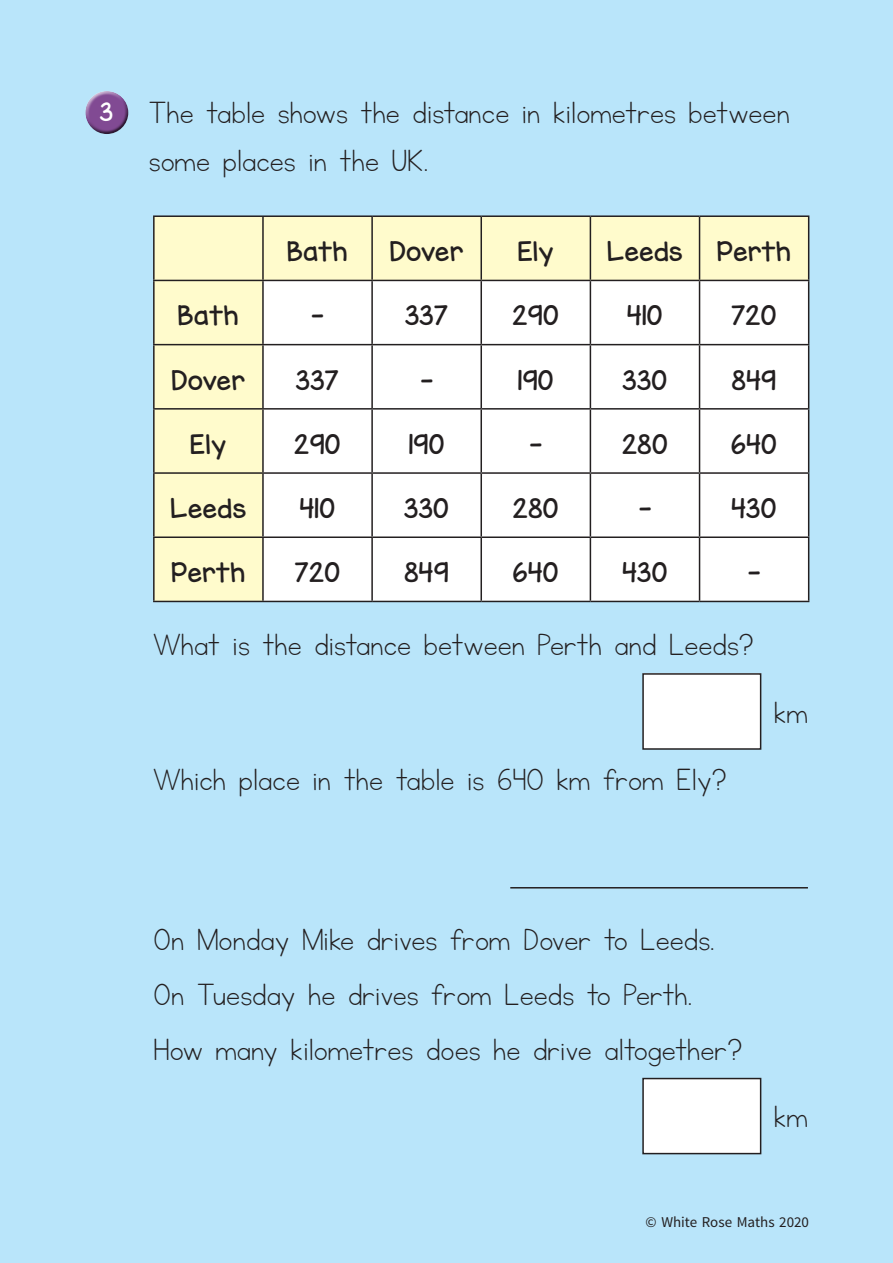
<style>
.page{position:relative;width:893px;height:1263px;background:#b9e5fa}
.page>*{position:absolute;margin:0;border:0;box-sizing:border-box;transform-origin:0 0}
.Year_5_HL_Body_Text{font:36px "KG Neatly Printed";color:#231f20}
.Year_5_HL_Rubric{font:36px/48px "KG Neatly Printed";color:#231f20}
.Year_5_HL_box_number{font:24px "KG Miss Kindy Chunky";color:#231f20}
.Year_5_HL_Rubric_Num{font:22.5px "KG Miss Kindy Chunky";color:#fff}
.Year_5_HL_Body_Text-2{font:15px "Source Sans Pro";color:#231f20}
</style>
<div class="page">
<hr style="left:510px;top:887px;width:298px;height:1px;background:#231f20">
<div style="left:85px;top:91px;width:44px;height:34px;background:#fff;opacity:.75"></div>
<div style="left:85px;top:98px;width:45px;height:38px;background:#231f20;opacity:.75"></div>
<div style="left:155px;top:217px;width:653px;height:384px;background:#fffbcc"></div>
<div style="left:264px;top:281px;width:544px;height:320px;background:#fff"></div>
<hr style="left:153px;top:215px;width:110px;height:2px;background:#231f20">
<hr style="left:153px;top:217px;width:2px;height:63px;background:#231f20">
<hr style="left:263px;top:215px;width:109px;height:2px;background:#231f20">
<hr style="left:262px;top:217px;width:2px;height:63px;background:#231f20">
<hr style="left:372px;top:215px;width:109px;height:2px;background:#231f20">
<hr style="left:371px;top:217px;width:2px;height:63px;background:#231f20">
<hr style="left:481px;top:215px;width:109px;height:2px;background:#231f20">
<hr style="left:480px;top:217px;width:2px;height:63px;background:#231f20">
<hr style="left:590px;top:215px;width:109px;height:2px;background:#231f20">
<hr style="left:590px;top:217px;width:1px;height:63px;background:#231f20">
<hr style="left:699px;top:215px;width:110px;height:2px;background:#231f20">
<hr style="left:699px;top:217px;width:1px;height:63px;background:#231f20">
<hr style="left:808px;top:217px;width:1px;height:63px;background:#231f20">
<hr style="left:153px;top:280px;width:110px;height:1px;background:#231f20">
<hr style="left:153px;top:281px;width:2px;height:63px;background:#231f20">
<hr style="left:263px;top:280px;width:109px;height:1px;background:#231f20">
<hr style="left:262px;top:281px;width:2px;height:63px;background:#231f20">
<hr style="left:372px;top:280px;width:109px;height:1px;background:#231f20">
<hr style="left:371px;top:281px;width:2px;height:63px;background:#231f20">
<hr style="left:481px;top:280px;width:109px;height:1px;background:#231f20">
<hr style="left:480px;top:281px;width:2px;height:63px;background:#231f20">
<hr style="left:590px;top:280px;width:109px;height:1px;background:#231f20">
<hr style="left:590px;top:281px;width:1px;height:63px;background:#231f20">
<hr style="left:699px;top:280px;width:110px;height:1px;background:#231f20">
<hr style="left:699px;top:281px;width:1px;height:63px;background:#231f20">
<hr style="left:808px;top:281px;width:1px;height:63px;background:#231f20">
<hr style="left:153px;top:344px;width:110px;height:1px;background:#231f20">
<hr style="left:153px;top:345px;width:2px;height:63px;background:#231f20">
<hr style="left:263px;top:344px;width:109px;height:1px;background:#231f20">
<hr style="left:262px;top:345px;width:2px;height:63px;background:#231f20">
<hr style="left:372px;top:344px;width:109px;height:1px;background:#231f20">
<hr style="left:371px;top:345px;width:2px;height:63px;background:#231f20">
<hr style="left:481px;top:344px;width:109px;height:1px;background:#231f20">
<hr style="left:480px;top:345px;width:2px;height:63px;background:#231f20">
<hr style="left:590px;top:344px;width:109px;height:1px;background:#231f20">
<hr style="left:590px;top:345px;width:1px;height:63px;background:#231f20">
<hr style="left:699px;top:344px;width:110px;height:1px;background:#231f20">
<hr style="left:699px;top:345px;width:1px;height:63px;background:#231f20">
<hr style="left:808px;top:345px;width:1px;height:63px;background:#231f20">
<hr style="left:153px;top:408px;width:110px;height:2px;background:#231f20">
<hr style="left:153px;top:410px;width:2px;height:62px;background:#231f20">
<hr style="left:263px;top:408px;width:109px;height:2px;background:#231f20">
<hr style="left:262px;top:410px;width:2px;height:62px;background:#231f20">
<hr style="left:372px;top:408px;width:109px;height:2px;background:#231f20">
<hr style="left:371px;top:410px;width:2px;height:62px;background:#231f20">
<hr style="left:481px;top:408px;width:109px;height:2px;background:#231f20">
<hr style="left:480px;top:410px;width:2px;height:62px;background:#231f20">
<hr style="left:590px;top:408px;width:109px;height:2px;background:#231f20">
<hr style="left:590px;top:410px;width:1px;height:62px;background:#231f20">
<hr style="left:699px;top:408px;width:110px;height:2px;background:#231f20">
<hr style="left:699px;top:410px;width:1px;height:62px;background:#231f20">
<hr style="left:808px;top:410px;width:1px;height:62px;background:#231f20">
<hr style="left:153px;top:472px;width:110px;height:2px;background:#231f20">
<hr style="left:153px;top:474px;width:2px;height:62px;background:#231f20">
<hr style="left:263px;top:472px;width:109px;height:2px;background:#231f20">
<hr style="left:262px;top:474px;width:2px;height:62px;background:#231f20">
<hr style="left:372px;top:472px;width:109px;height:2px;background:#231f20">
<hr style="left:371px;top:474px;width:2px;height:62px;background:#231f20">
<hr style="left:481px;top:472px;width:109px;height:2px;background:#231f20">
<hr style="left:480px;top:474px;width:2px;height:62px;background:#231f20">
<hr style="left:590px;top:472px;width:109px;height:2px;background:#231f20">
<hr style="left:590px;top:474px;width:1px;height:62px;background:#231f20">
<hr style="left:699px;top:472px;width:110px;height:2px;background:#231f20">
<hr style="left:699px;top:474px;width:1px;height:62px;background:#231f20">
<hr style="left:808px;top:474px;width:1px;height:62px;background:#231f20">
<hr style="left:153px;top:536px;width:110px;height:2px;background:#231f20">
<hr style="left:153px;top:538px;width:2px;height:63px;background:#231f20">
<hr style="left:263px;top:536px;width:109px;height:2px;background:#231f20">
<hr style="left:262px;top:538px;width:2px;height:63px;background:#231f20">
<hr style="left:372px;top:536px;width:109px;height:2px;background:#231f20">
<hr style="left:371px;top:538px;width:2px;height:63px;background:#231f20">
<hr style="left:481px;top:536px;width:109px;height:2px;background:#231f20">
<hr style="left:480px;top:538px;width:2px;height:63px;background:#231f20">
<hr style="left:590px;top:536px;width:109px;height:2px;background:#231f20">
<hr style="left:590px;top:538px;width:1px;height:63px;background:#231f20">
<hr style="left:699px;top:536px;width:110px;height:2px;background:#231f20">
<hr style="left:699px;top:538px;width:1px;height:63px;background:#231f20">
<hr style="left:808px;top:538px;width:1px;height:63px;background:#231f20">
<hr style="left:153px;top:601px;width:110px;height:1px;background:#231f20">
<hr style="left:263px;top:601px;width:109px;height:1px;background:#231f20">
<hr style="left:372px;top:601px;width:109px;height:1px;background:#231f20">
<hr style="left:481px;top:601px;width:109px;height:1px;background:#231f20">
<hr style="left:590px;top:601px;width:109px;height:1px;background:#231f20">
<hr style="left:699px;top:601px;width:110px;height:1px;background:#231f20">
<div style="left:643px;top:674px;width:118px;height:75px;background:#fff"></div>
<div style="left:642px;top:673px;width:119px;height:77px;border:2px solid #231f20"></div>
<div style="left:643px;top:1078px;width:118px;height:75px;background:#fff"></div>
<div style="left:642px;top:1078px;width:119px;height:76px;border:2px solid #231f20"></div>
<p class="Year_5_HL_Rubric_Num" style="left:100px;top:97px;width:15px">3</p>
<p class="Year_5_HL_Rubric" style="left:149px;top:90px;width:643px">The table shows the distance in kilometres between some places in the UK.</p>
<p class="Year_5_HL_box_number" style="left:287px;top:235px;width:63px">Bath</p>
<p class="Year_5_HL_box_number" style="left:390px;top:235px;width:76px">Dover</p>
<p class="Year_5_HL_box_number" style="left:518px;top:235px;width:38px">Ely</p>
<p class="Year_5_HL_box_number" style="left:607px;top:235px;width:78px">Leeds</p>
<p class="Year_5_HL_box_number" style="left:717px;top:235px;width:76px">Perth</p>
<p class="Year_5_HL_box_number" style="left:178px;top:300px;width:63px">Bath</p>
<p class="Year_5_HL_box_number" style="left:311px;top:300px;width:15px">-</p>
<p class="Year_5_HL_box_number" style="left:405px;top:300px;width:45px">337</p>
<p class="Year_5_HL_box_number" style="left:513px;top:300px;width:48px">290</p>
<p class="Year_5_HL_box_number" style="left:627px;top:300px;width:37px">410</p>
<p class="Year_5_HL_box_number" style="left:731px;top:300px;width:47px">720</p>
<p class="Year_5_HL_box_number" style="left:171px;top:364px;width:76px">Dover</p>
<p class="Year_5_HL_box_number" style="left:296px;top:364px;width:45px">337</p>
<p class="Year_5_HL_box_number" style="left:420px;top:364px;width:15px">-</p>
<p class="Year_5_HL_box_number" style="left:518px;top:364px;width:37px">190</p>
<p class="Year_5_HL_box_number" style="left:622px;top:364px;width:46px">330</p>
<p class="Year_5_HL_box_number" style="left:732px;top:364px;width:46px">849</p>
<p class="Year_5_HL_box_number" style="left:190px;top:428px;width:38px">Ely</p>
<p class="Year_5_HL_box_number" style="left:294px;top:428px;width:48px">290</p>
<p class="Year_5_HL_box_number" style="left:409px;top:428px;width:37px">190</p>
<p class="Year_5_HL_box_number" style="left:529px;top:428px;width:15px">-</p>
<p class="Year_5_HL_box_number" style="left:622px;top:428px;width:47px">280</p>
<p class="Year_5_HL_box_number" style="left:731px;top:428px;width:47px">640</p>
<p class="Year_5_HL_box_number" style="left:170px;top:492px;width:78px">Leeds</p>
<p class="Year_5_HL_box_number" style="left:300px;top:492px;width:37px">410</p>
<p class="Year_5_HL_box_number" style="left:404px;top:492px;width:46px">330</p>
<p class="Year_5_HL_box_number" style="left:513px;top:492px;width:47px">280</p>
<p class="Year_5_HL_box_number" style="left:638px;top:492px;width:15px">-</p>
<p class="Year_5_HL_box_number" style="left:731px;top:492px;width:47px">430</p>
<p class="Year_5_HL_box_number" style="left:171px;top:556px;width:76px">Perth</p>
<p class="Year_5_HL_box_number" style="left:295px;top:556px;width:47px">720</p>
<p class="Year_5_HL_box_number" style="left:404px;top:556px;width:46px">849</p>
<p class="Year_5_HL_box_number" style="left:513px;top:556px;width:47px">640</p>
<p class="Year_5_HL_box_number" style="left:622px;top:556px;width:47px">430</p>
<p class="Year_5_HL_box_number" style="left:747px;top:556px;width:15px">-</p>
<p class="Year_5_HL_Body_Text" style="left:153px;top:628px;width:602px">What is the distance between Perth and Leeds?</p>
<p class="Year_5_HL_Body_Text" style="left:153px;top:763px;width:575px">Which place in the table is 640 km from Ely?</p>
<p class="Year_5_HL_Body_Text" style="left:774px;top:695px;width:35px">km</p>
<p class="Year_5_HL_Body_Text" style="left:153px;top:923px;width:563px">On Monday Mike drives from Dover to Leeds.</p>
<p class="Year_5_HL_Body_Text" style="left:153px;top:978px;width:541px">On Tuesday he drives from Leeds to Perth.</p>
<p class="Year_5_HL_Body_Text" style="left:153px;top:1032px;width:591px">How many kilometres does he drive altogether?</p>
<p class="Year_5_HL_Body_Text" style="left:774px;top:1100px;width:35px">km</p>
<p class="Year_5_HL_Body_Text-2" style="left:646px;top:1213px;width:165px">© White Rose Maths 2020</p>
</div>
